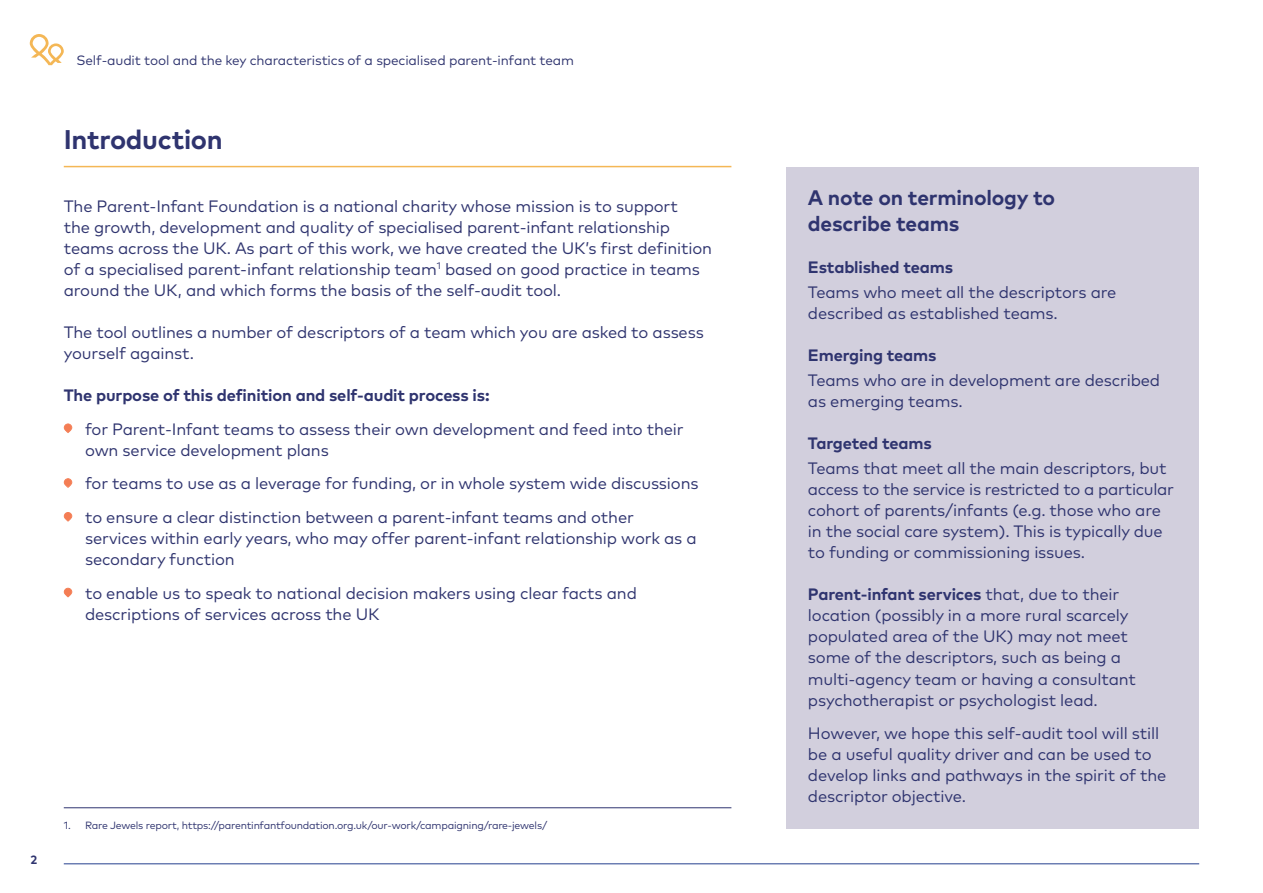
<style>
.page{position:relative;width:1263px;height:893px;background:#fff}
.page>*{position:absolute;margin:0;border:0;box-sizing:border-box;transform-origin:0 0}
.t1{font:700 27px "Mark Pro";letter-spacing:-.01em;color:#2f346f}
.t2{font:700 21px/25.5px "Mark Pro";letter-spacing:-.01em;color:#2f346f}
.t3{font:16.5px/21px "Mark Pro";letter-spacing:-.01em;color:#2f346f}
.t4{font:700 16.5px "Mark Pro";letter-spacing:-.01em;color:#2f346f}
.t5{font:13.5px "Mark Pro";letter-spacing:-.01em;color:#2f346f}
.t6{font:700 12px "Mark Pro";color:#2f346f}
.t7{font:10.5px "Mark Pro";letter-spacing:-.02em;color:#2f346f}
.s1{font-weight:700}
</style>
<div class="page">
<svg style="left:30px;top:34px;width:34px;height:31px"></svg>
<hr style="left:64px;top:863px;width:1135px;height:1px;background:#253f8e">
<svg style="left:64px;top:423px;width:8px;height:10px"></svg>
<svg style="left:64px;top:478px;width:8px;height:10px"></svg>
<svg style="left:64px;top:512px;width:8px;height:10px"></svg>
<svg style="left:64px;top:588px;width:8px;height:9px"></svg>
<hr style="left:64px;top:166px;width:667px;height:1px;background:#f4b756">
<hr style="left:64px;top:807px;width:667px;height:1px;background:#2f346f">
<div style="left:787px;top:167px;width:412px;height:662px;background:#d2cfdd"></div>
<p class="t5" style="left:77px;top:50px;width:499px">Self-audit tool and the key characteristics of a specialised parent-infant team</p>
<h1 class="t1" style="left:64px;top:119px;width:161px">Introduction</h1>
<p class="t3" style="left:64px;top:194px;width:650px">The Parent-Infant Foundation is a national charity whose mission is to support<br>the growth, development and quality of specialised parent-infant relationship teams across the UK. As part of this work, we have created the UK’s first definition of a specialised parent-infant relationship team<sup>1</sup> based on good practice in teams around the UK, and which forms the basis of the self-audit tool.</p>
<p class="t3" style="left:64px;top:320px;width:641px">The tool outlines a number of descriptors of a team which you are asked to assess yourself against.</p>
<p class="t4" style="left:64px;top:383px;width:427px">The purpose of this definition and self-audit process is:</p>
<p class="t3" style="left:85px;top:417px;width:600px">for Parent-Infant teams to assess their own development and feed into their own service development plans</p>
<p class="t3" style="left:85px;top:465px;width:615px;line-height:33.8px">for teams to use as a leverage for funding, or in whole system wide discussions to ensure a clear distinction between a parent-infant teams and other</p>
<p class="t3" style="left:85px;top:527px;width:613px">services within early years, who may offer parent-infant relationship work as a secondary function</p>
<p class="t3" style="left:85px;top:581px;width:553px">to enable us to speak to national decision makers using clear facts and descriptions of services across the UK</p>
<p class="t6" style="left:31px;top:851px;width:8px">2</p>
<p class="t7" style="left:64px;top:818px;width:485px">1. Rare Jewels report, https://parentinfantfoundation.org.uk/our-work/campaigning/rare-jewels/</p>
<p class="t2" style="left:808px;top:183px;width:249px">A note on terminology to describe teams</p>
<p class="t4" style="left:808px;top:254px;width:147px">Established teams</p>
<p class="t3" style="left:808px;top:280px;width:310px">Teams who meet all the descriptors are described as established teams.</p>
<p class="t4" style="left:808px;top:343px;width:130px">Emerging teams</p>
<p class="t3" style="left:808px;top:369px;width:354px">Teams who are in development are described as emerging teams.</p>
<p class="t4" style="left:808px;top:431px;width:125px">Targeted teams</p>
<p class="t3" style="left:808px;top:457px;width:367px">Teams that meet all the main descriptors, but access to the service is restricted to a particular cohort of parents/infants (e.g. those who are in the social care system). This is typically due to funding or commissioning issues.</p>
<p class="t3" style="left:808px;top:583px;width:329px"><span class="s1">Parent-infant services</span> that, due to their location (possibly in a more rural scarcely populated area of the UK) may not meet some of the descriptors, such as being a multi-agency team or having a consultant psychotherapist or psychologist lead.</p>
<p class="t3" style="left:808px;top:722px;width:360px">However, we hope this self-audit tool will still be a useful quality driver and can be used to develop links and pathways in the spirit of the descriptor objective.</p>
</div>
